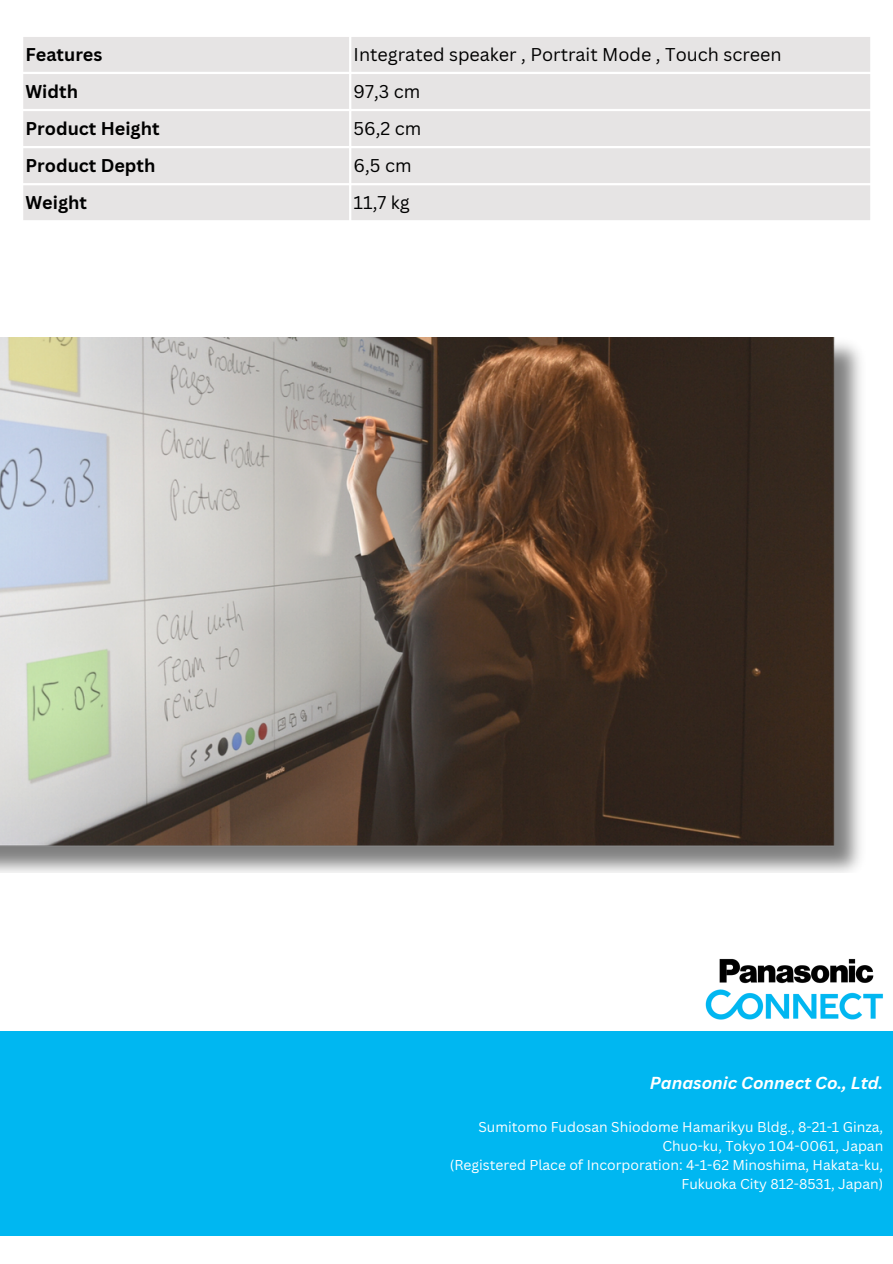
<style>
.page{position:relative;width:893px;height:1264px;background:#fff}
.page>*{position:absolute;margin:0;border:0;box-sizing:border-box;transform-origin:0 0}
.t1{font:18px "Canva Sans";color:#000}
.t2{font:700 18px "Canva Sans";color:#000}
.t3{font:italic 700 16.95px "Canva Sans";color:#fff}
.t4{font:13.95px/19.2px "Canva Sans";color:#fff;text-align:right}
</style>
<div class="page">
<img style="left:705px;top:958px;width:178px;height:62px">
<div style="left:23px;top:37px;width:847px;height:183px;background:#e6e4e4"></div>
<img style="left:0;top:338px;width:861px;height:534px">
<div style="left:0;top:1030px;width:892px;height:205px;background:#00b7f1"></div>
<p class="t2" style="left:25px;top:41px;width:78px">Features</p>
<p class="t1" style="left:353px;top:41px;width:429px">Integrated speaker , Portrait Mode , Touch screen</p>
<p class="t2" style="left:25px;top:78px;width:54px">Width</p>
<p class="t1" style="left:353px;top:78px;width:68px">97,3 cm</p>
<p class="t2" style="left:25px;top:115px;width:136px">Product Height</p>
<p class="t1" style="left:353px;top:115px;width:69px">56,2 cm</p>
<p class="t2" style="left:25px;top:153px;width:131px">Product Depth</p>
<p class="t1" style="left:353px;top:153px;width:59px">6,5 cm</p>
<p class="t2" style="left:25px;top:190px;width:63px">Weight</p>
<p class="t1" style="left:353px;top:190px;width:58px">11,7 kg</p>
<p class="t3" style="left:649px;top:1070px;width:235px">Panasonic Connect Co., Ltd.</p>
<p class="t4" style="left:478px;top:1116px;width:406px">Sumitomo Fudosan Shiodome Hamarikyu Bldg., 8-21-1 Ginza,<br>Chuo-ku, Tokyo 104-0061, Japan</p>
<p class="t4" style="left:450px;top:1154px;width:435px">(Registered Place of Incorporation: 4-1-62 Minoshima, Hakata-ku,<br>Fukuoka City 812-8531, Japan)</p>
</div>
